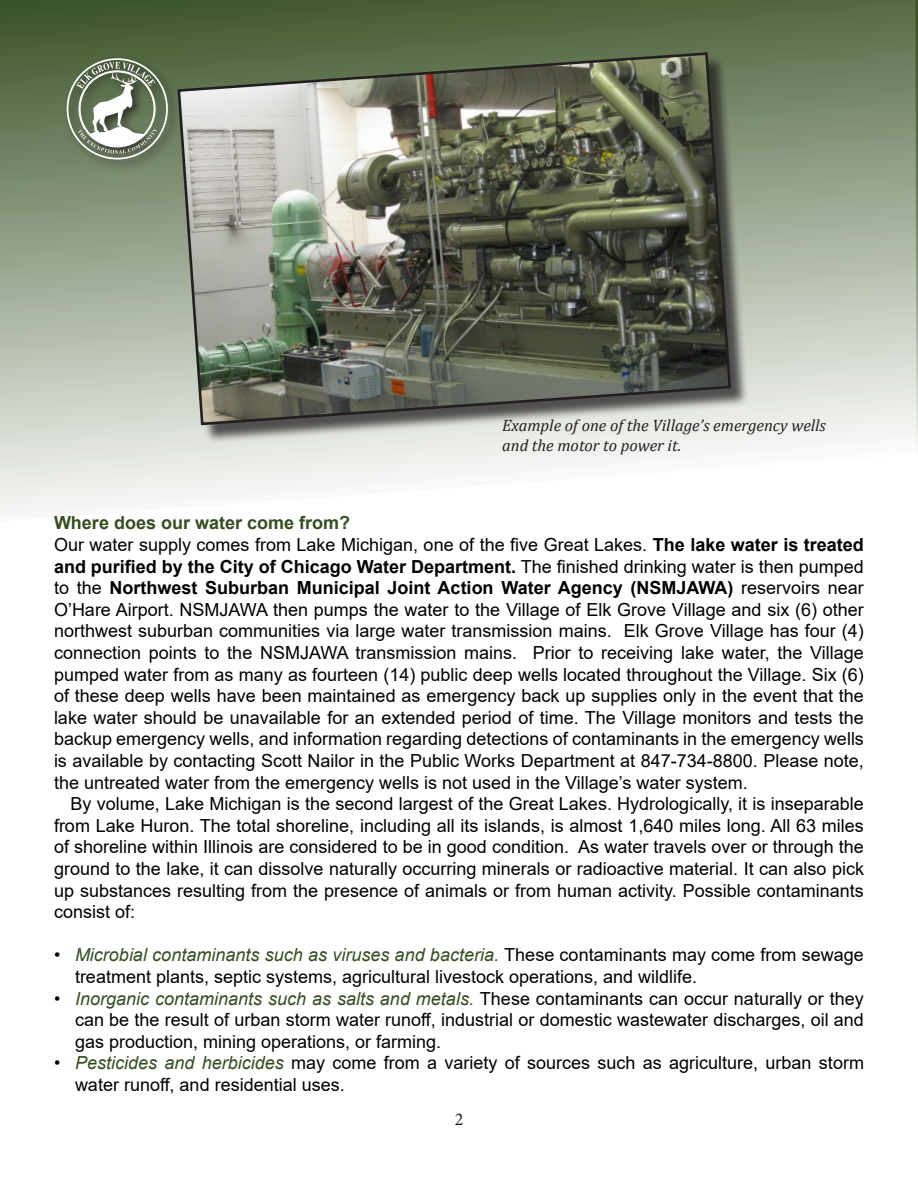
<style>
.page{position:relative;width:918px;height:1188px;background:#fff}
.page>*{position:absolute;margin:0;border:0;box-sizing:border-box;transform-origin:0 0}
.text_indent{font:18px/21.6px "Arial";color:#000;text-align:justify}
.Heading_1{font:700 18px "Arial";color:#354e21}
.t1{font:18px "Minion Pro";color:#231f20}
.t2{font:italic 16.5px/19.8px "Cambria";color:#231f20}
.s1{font-weight:700}
.s2{font-style:italic;color:#354e21}
</style>
<div class="page">
<svg style="left:0;top:0;width:916px;height:515px"></svg>
<div style="left:63px;top:55px;width:117px;height:117px;background:#231f20;opacity:.75"></div>
<svg style="left:67px;top:58px;width:101px;height:102px"></svg>
<svg style="left:916px;top:0;width:2px;height:448px"></svg>
<div style="left:180px;top:55px;width:569px;height:388px;background:#231f20;opacity:.75"></div>
<img style="left:176px;top:51px;width:557px;height:376px">
<p class="t2" style="left:502px;top:415px;width:325px">Example of one of the Village’s emergency wells and the motor to power it.</p>
<p class="Heading_1" style="left:54px;top:510px;width:298px">Where does our water come from?</p>
<p class="text_indent" style="left:54px;top:534px;width:811px">Our water supply comes from Lake Michigan, one of the five Great Lakes. <span class="s1">The lake water is treated and purified by the City of Chicago Water Department.</span> The finished drinking water is then pumped to the <span class="s1">Northwest Suburban Municipal Joint Action Water Agency (NSMJAWA)</span> reservoirs near O’Hare Airport. NSMJAWA then pumps the water to the Village of Elk Grove Village and six (6) other northwest suburban communities via large water transmission mains. Elk Grove Village has four (4) connection points to the NSMJAWA transmission mains. Prior to receiving lake water, the Village pumped water from as many as fourteen (14) public deep wells located throughout the Village. Six (6) of these deep wells have been maintained as emergency back up supplies only in the event that the lake water should be unavailable for an extended period of time. The Village monitors and tests the backup emergency wells, and information regarding detections of contaminants in the emergency wells is available by contacting Scott Nailor in the Public Works Department at 847-734-8800. Please note, the untreated water from the emergency wells is not used in the Village’s water system.</p>
<p class="text_indent" style="left:54px;top:793px;width:812px;text-indent:16px">By volume, Lake Michigan is the second largest of the Great Lakes. Hydrologically, it is inseparable from Lake Huron. The total shoreline, including all its islands, is almost 1,640 miles long. All 63 miles of shoreline within Illinois are considered to be in good condition. As water travels over or through the ground to the lake, it can dissolve naturally occurring minerals or radioactive material. It can also pick up substances resulting from the presence of animals or from human activity. Possible contaminants consist of:</p>
<p class="text_indent" style="left:75px;top:944px;width:790px;text-indent:-21px">• <span class="s2">Microbial contaminants such as viruses and bacteria.</span> These contaminants may come from sewage treatment plants, septic systems, agricultural livestock operations, and wildlife.</p>
<p class="text_indent" style="left:75px;top:987px;width:790px;text-indent:-21px">• <span class="s2">Inorganic contaminants such as salts and metals.</span> These contaminants can occur naturally or they can be the result of urban storm water runoff, industrial or domestic wastewater discharges, oil and gas production, mining operations, or farming.</p>
<p class="text_indent" style="left:75px;top:1052px;width:790px;text-indent:-21px">• <span class="s2">Pesticides and herbicides</span> may come from a variety of sources such as agriculture, urban storm water runoff, and residential uses.</p>
<p class="t1" style="left:455px;top:1108px;width:10px">2</p>
</div>
